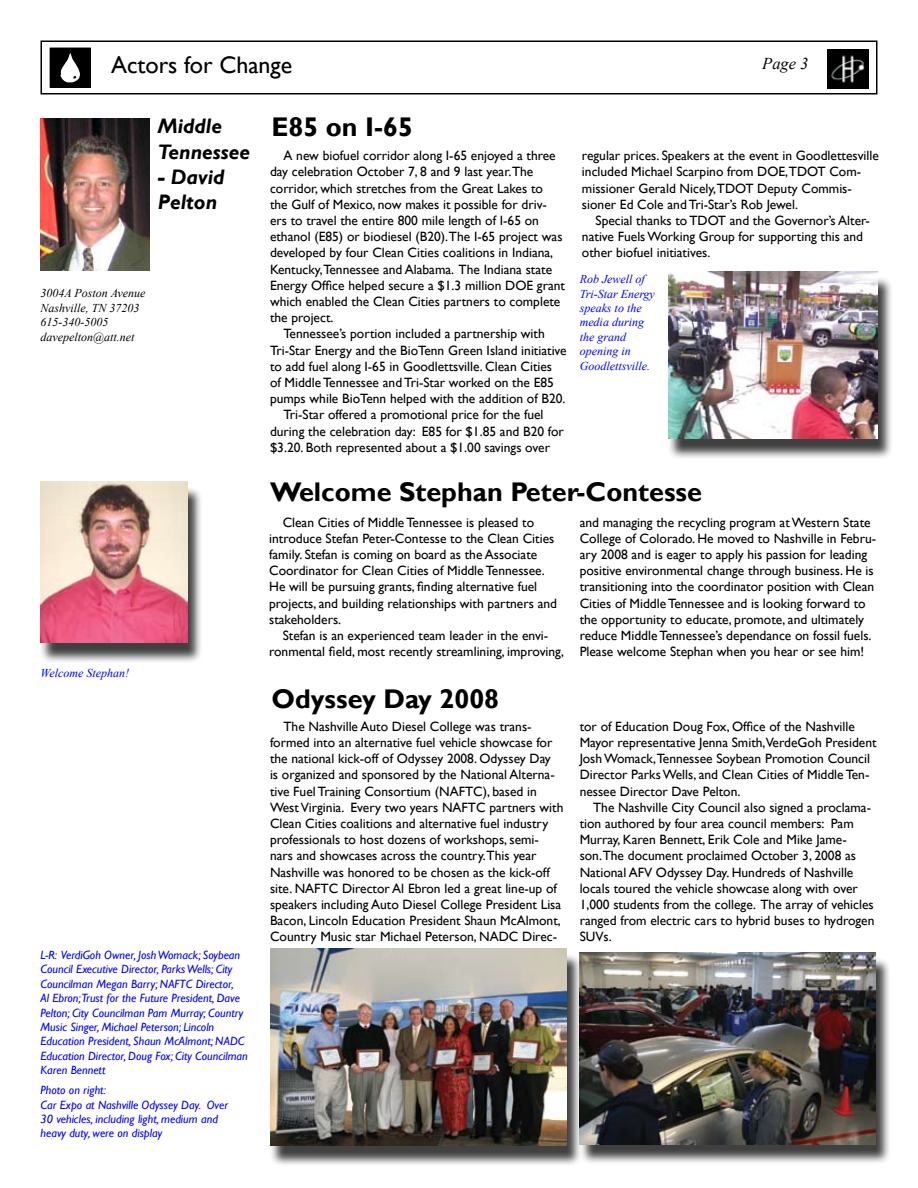
<style>
.page{position:relative;width:918px;height:1188px;background:#fff}
.page>*{position:absolute;margin:0;border:0;box-sizing:border-box;transform-origin:0 0}
.t1{font:700 27px "Gill Sans";color:#000}
.t2{font:24px "Gill Sans";color:#000}
.t3{font:italic 700 21px/25.2px "Gill Sans";color:#000}
.t4{font:italic 16.5px "Times New Roman";color:#000}
.t5{font:13.5px/16.2px "Gill Sans";color:#000}
.t6{font:italic 12px/14.4px "Gill Sans";color:#00f}
.t7{font:italic 12px/14.4px "Times New Roman";color:#00f}
.t8{font:italic 12px/14.4px "Times New Roman";color:#000}
</style>
<div class="page">
<div style="left:269px;top:953px;width:313px;height:214px;background:#000;opacity:.75"></div>
<img style="left:270px;top:948px;width:296px;height:198px">
<div style="left:579px;top:958px;width:313px;height:207px;background:#000;opacity:.75"></div>
<img style="left:580px;top:953px;width:296px;height:191px">
<div style="left:667px;top:276px;width:226px;height:184px;background:#000;opacity:.75"></div>
<img style="left:668px;top:271px;width:210px;height:168px">
<div style="left:40px;top:487px;width:163px;height:177px;background:#000;opacity:.75"></div>
<img style="left:40px;top:482px;width:148px;height:161px">
<img style="left:828px;top:49px;width:41px;height:39px">
<div style="left:50px;top:48px;width:40px;height:39px;background:#000"></div>
<svg style="left:61px;top:53px;width:19px;height:29px"></svg>
<img style="left:40px;top:119px;width:110px;height:152px">
<div style="left:40px;top:40px;width:838px;height:54px;border:2px solid #000"></div>
<h2 class="t2" style="left:111px;top:51px;width:183px">Actors for Change</h2>
<p class="t4" style="left:762px;top:52px;width:48px">Page 3</p>
<h3 class="t3" style="left:158px;top:114px;width:94px">Middle<br>Tennessee</h3>
<h3 class="t3" style="left:158px;top:165px;width:68px">- David<br>Pelton</h3>
<p class="t8" style="left:40px;top:286px;width:106px">3004A Poston Avenue<br>Nashville, TN 37203<br>615-340-5005 davepelton@att.net</p>
<p class="t7" style="left:40px;top:666px;width:90px">Welcome Stephan!</p>
<p class="t6" style="left:40px;top:948px;width:209px">L-R: VerdiGoh Owner, Josh Womack; Soybean Council Executive Director, Parks Wells; City Councilman Megan Barry; NAFTC Director,<br>Al Ebron;Trust for the Future President, Dave Pelton; City Councilman Pam Murray; Country Music Singer, Michael Peterson; Lincoln Education President, Shaun McAlmont; NADC Education Director, Doug Fox; City Councilman Karen Bennett</p>
<p class="t6" style="left:40px;top:1083px;width:189px">Photo on right:<br>Car Expo at Nashville Odyssey Day. Over<br>30 vehicles, including light, medium and heavy duty, were on display</p>
<h1 class="t1" style="left:272px;top:111px;width:143px">E85 on I-65</h1>
<p class="t5" style="left:284px;top:148px;width:274px">A new biofuel corridor along I-65 enjoyed a three</p>
<p class="t5" style="left:270px;top:164px;width:265px">day celebration October 7, 8 and 9 last year.The</p>
<p class="t5" style="left:270px;top:180px;width:275px">corridor, which stretches from the Great Lakes to</p>
<p class="t5" style="left:270px;top:196px;width:279px">the Gulf of Mexico, now makes it possible for driv-</p>
<p class="t5" style="left:270px;top:213px;width:271px">ers to travel the entire 800 mile length of I-65 on</p>
<p class="t5" style="left:270px;top:229px;width:294px">ethanol (E85) or biodiesel (B20).The I-65 project was</p>
<p class="t5" style="left:270px;top:245px;width:285px">developed by four Clean Cities coalitions in Indiana,</p>
<p class="t5" style="left:270px;top:261px;width:284px">Kentucky,Tennessee and Alabama. The Indiana state</p>
<p class="t5" style="left:270px;top:277px;width:297px">Energy Office helped secure a $1.3 million DOE grant</p>
<p class="t5" style="left:270px;top:294px;width:292px">which enabled the Clean Cities partners to complete</p>
<p class="t5" style="left:270px;top:310px;width:65px">the project.</p>
<p class="t5" style="left:284px;top:326px;width:263px">Tennessee’s portion included a partnership with</p>
<p class="t5" style="left:270px;top:342px;width:298px">Tri-Star Energy and the BioTenn Green Island initiative</p>
<p class="t5" style="left:270px;top:358px;width:284px">to add fuel along I-65 in Goodlettsville. Clean Cities</p>
<p class="t5" style="left:270px;top:375px;width:286px">of Middle Tennessee and Tri-Star worked on the E85</p>
<p class="t5" style="left:270px;top:391px;width:297px">pumps while BioTenn helped with the addition of B20.</p>
<p class="t5" style="left:284px;top:407px;width:262px">Tri-Star offered a promotional price for the fuel</p>
<p class="t5" style="left:270px;top:423px;width:295px">during the celebration day: E85 for $1.85 and B20 for</p>
<p class="t5" style="left:270px;top:439px;width:282px">$3.20. Both represented about a $1.00 savings over</p>
<p class="t5" style="left:582px;top:148px;width:298px">regular prices. Speakers at the event in Goodlettesville included Michael Scarpino from DOE,TDOT Com&shy;missioner Gerald Nicely,TDOT Deputy Commis&shy;sioner Ed Cole and Tri-Star’s Rob Jewel.</p>
<p class="t5" style="left:582px;top:213px;width:289px;text-indent:14px">Special thanks to TDOT and the Governor’s Alter&shy;native Fuels Working Group for supporting this and other biofuel initiatives.</p>
<p class="t7" style="left:580px;top:272px;width:77px">Rob Jewell of<br>Tri-Star Energy speaks to the media during the grand opening in<br>Goodlettsville.</p>
<h1 class="t1" style="left:270px;top:476px;width:434px">Welcome Stephan Peter-Contesse</h1>
<p class="t5" style="left:269px;top:514px;width:289px;text-indent:14px">Clean Cities of Middle Tennessee is pleased to introduce Stefan Peter-Contesse to the Clean Cities family. Stefan is coming on board as the Associate Coordinator for Clean Cities of Middle Tennessee.<br>He will be pursuing grants, finding alternative fuel projects, and building relationships with partners and stakeholders.</p>
<p class="t5" style="left:269px;top:628px;width:296px;text-align:center">Stefan is an experienced team leader in the envi&shy;ronmental field, most recently streamlining, improving,</p>
<p class="t5" style="left:580px;top:514px;width:298px">and managing the recycling program at Western State College of Colorado. He moved to Nashville in Febru&shy;ary 2008 and is eager to apply his passion for leading positive environmental change through business. He is transitioning into the coordinator position with Clean Cities of Middle Tennessee and is looking forward to the opportunity to educate, promote, and ultimately reduce Middle Tennessee’s dependance on fossil fuels.<br>Please welcome Stephan when you hear or see him!</p>
<h1 class="t1" style="left:272px;top:683px;width:229px">Odyssey Day 2008</h1>
<p class="t5" style="left:270px;top:718px;width:295px;text-indent:14px">The Nashville Auto Diesel College was trans&shy;formed into an alternative fuel vehicle showcase for the national kick-off of Odyssey 2008. Odyssey Day<br>is organized and sponsored by the National Alterna&shy;tive Fuel Training Consortium (NAFTC), based in West Virginia. Every two years NAFTC partners with Clean Cities coalitions and alternative fuel industry professionals to host dozens of workshops, semi&shy;nars and showcases across the country.This year Nashville was honored to be chosen as the kick-off site. NAFTC Director Al Ebron led a great line-up of speakers including Auto Diesel College President Lisa Bacon, Lincoln Education President Shaun McAlmont, Country Music star Michael Peterson, NADC Direc-</p>
<p class="t5" style="left:580px;top:718px;width:298px">tor of Education Doug Fox, Office of the Nashville Mayor representative Jenna Smith,VerdeGoh President Josh Womack,Tennessee Soybean Promotion Council Director Parks Wells, and Clean Cities of Middle Ten&shy;nessee Director Dave Pelton.</p>
<p class="t5" style="left:580px;top:799px;width:296px;text-indent:14px">The Nashville City Council also signed a proclama&shy;tion authored by four area council members: Pam Murray, Karen Bennett, Erik Cole and Mike Jame&shy;son.The document proclaimed October 3, 2008 as National AFV Odyssey Day. Hundreds of Nashville locals toured the vehicle showcase along with over 1,000 students from the college. The array of vehicles ranged from electric cars to hybrid buses to hydrogen SUVs.</p>
</div>
